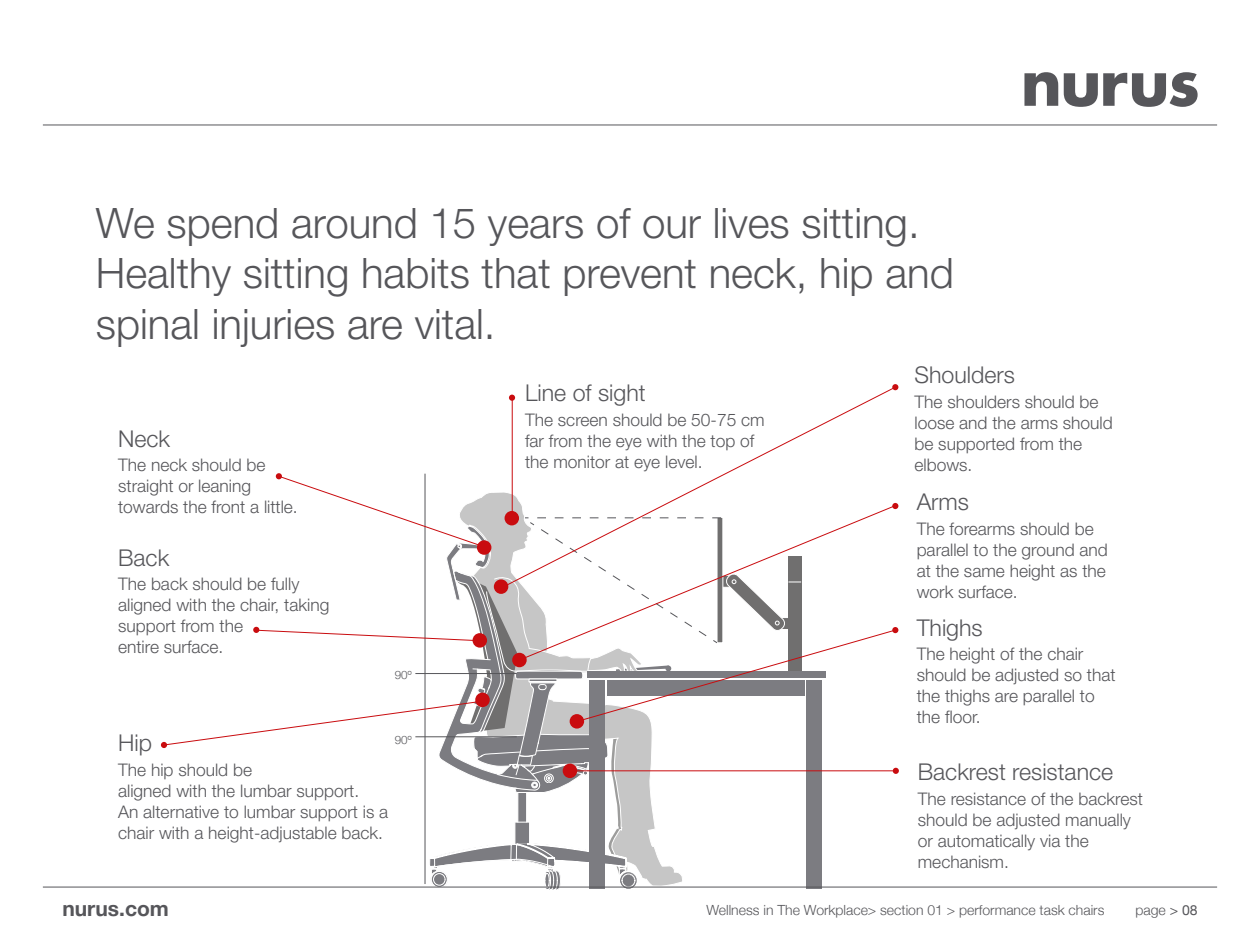
<style>
.page{position:relative;width:1260px;height:945px;background:#fff}
.page>*{position:absolute;margin:0;border:0;box-sizing:border-box;transform-origin:0 0}
.t1{font:300 42px/50.4px "Helvetica Neue LT Pro";color:#56565a}
.t2{font:300 23.1px "Helvetica Neue LT Pro";color:#56565a}
.t3{font:700 21px "Helvetica Neue";color:#56565a}
.t4{font:300 17.32px/20.8px "Helvetica Neue LT Pro";color:#56565a}
.t5{font:300 14px "Helvetica Neue";color:#56565a}
.t6{font:300 11.55px "Helvetica Neue";color:#56565a}
.s1{font-weight:400}
</style>
<div class="page">
<svg style="left:892px;top:384px;width:6px;height:6px"></svg>
<svg style="left:509px;top:386px;width:388px;height:87px"></svg>
<svg style="left:161px;top:473px;width:738px;height:417px"></svg>
<hr style="left:572px;top:770px;width:321px;height:1px;background:#c90c0f">
<hr style="left:512px;top:398px;width:1px;height:122px;background:#c90c0f">
<svg style="left:1024px;top:72px;width:174px;height:35px"></svg>
<hr style="left:43px;top:125px;width:1174px;height:1px;background:#56565a">
<hr style="left:43px;top:887px;width:1174px;height:1px;background:#56565a">
<h1 class="t1" style="left:96px;top:197px;width:860px">We spend around 15 years of our lives sitting.<br>Healthy sitting habits that prevent neck, hip and spinal injuries are vital.</h1>
<h2 class="t2" style="left:118px;top:424px;width:53px">Neck</h2>
<p class="t4" style="left:118px;top:454px;width:181px">The neck should be straight or leaning towards the front a little.</p>
<h2 class="t2" style="left:118px;top:543px;width:53px">Back</h2>
<p class="t4" style="left:118px;top:573px;width:213px">The back should be fully aligned with the chair, taking support from the<br>entire surface.</p>
<p class="t6" style="left:395px;top:666px;width:18px">90º</p>
<h2 class="t2" style="left:525px;top:379px;width:122px">Line of sight</h2>
<p class="t4" style="left:525px;top:409px;width:241px">The screen should be 50-75 cm far from the eye with the top of the monitor at eye level.</p>
<h2 class="t2" style="left:914px;top:361px;width:102px">Shoulders</h2>
<p class="t4" style="left:914px;top:391px;width:200px">The shoulders should be loose and the arms should be supported from the elbows.</p>
<h2 class="t2" style="left:917px;top:488px;width:54px">Arms</h2>
<p class="t4" style="left:917px;top:518px;width:193px">The forearms should be parallel to the ground and at the same height as the work surface.</p>
<h2 class="t2" style="left:917px;top:613px;width:68px">Thighs</h2>
<p class="t4" style="left:917px;top:644px;width:200px">The height of the chair should be adjusted so that the thighs are parallel to the floor.</p>
<h2 class="t2" style="left:118px;top:729px;width:35px">Hip</h2>
<p class="t4" style="left:118px;top:759px;width:272px">The hip should be<br>aligned with the lumbar support.<br>An alternative to lumbar support is a chair with a height-adjustable back.</p>
<h2 class="t2" style="left:918px;top:758px;width:197px">Backrest resistance</h2>
<p class="t6" style="left:395px;top:730px;width:18px">90º</p>
<p class="t4" style="left:918px;top:788px;width:227px">The resistance of the backrest should be adjusted manually or automatically via the mechanism.</p>
<p class="t3" style="left:62px;top:892px;width:108px">nurus.com</p>
<p class="t5" style="left:706px;top:898px;width:400px">Wellness in The Workplace&gt; section 01 &gt; performance task chairs</p>
<p class="t5" style="left:1136px;top:898px;width:64px">page <span class="s1">&gt; 08</span></p>
</div>
